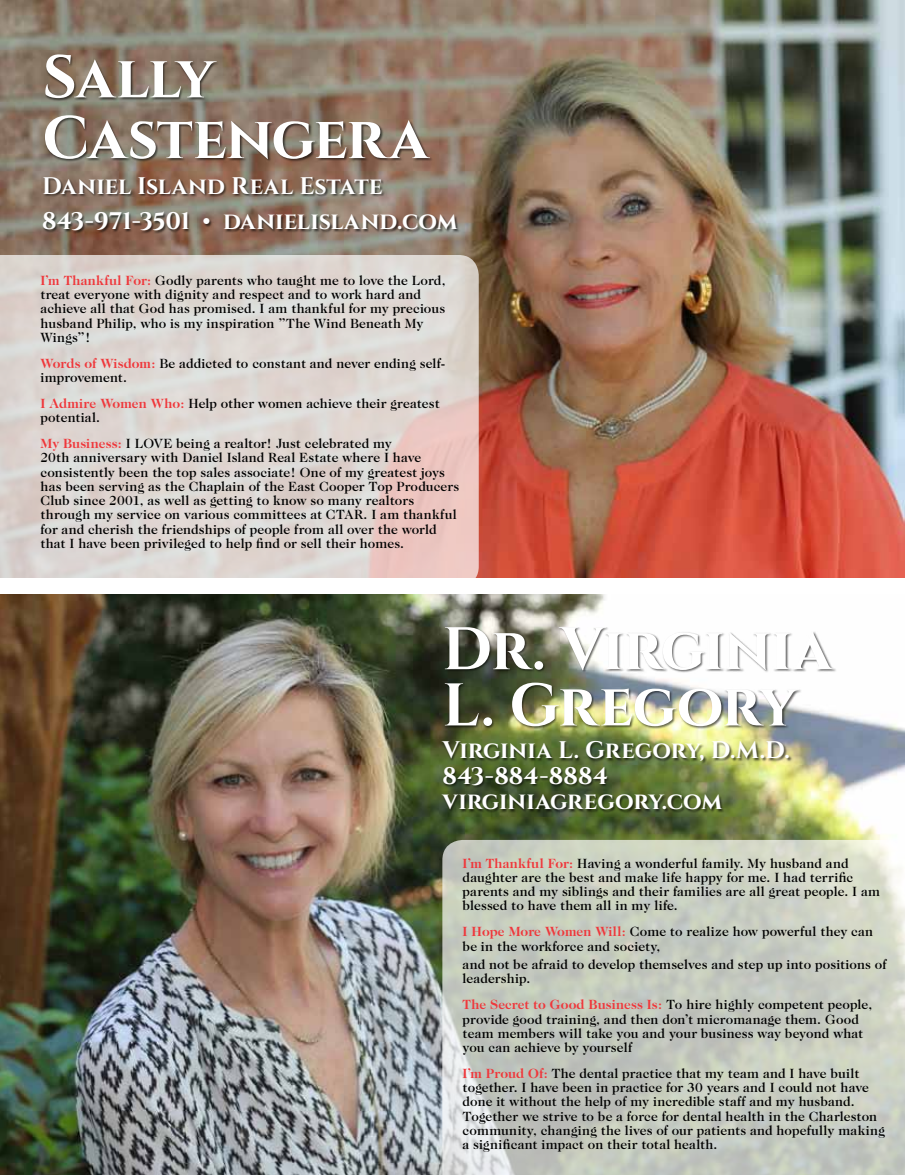
<style>
.page{position:relative;width:905px;height:1175px;background:#fff}
.page>*{position:absolute;margin:0;border:0;box-sizing:border-box;transform-origin:0 0}
.t1{font:700 60px/60.8px "Cinzel";letter-spacing:-.015em;color:#fff}
.t2{font:700 24px/25.5px "Cinzel";color:#fff}
.t3{font:500 13.5px/14.2px "Caslon Two Twenty Four";letter-spacing:.01em;color:#000}
.s1{font-weight:700;color:#ef373b}
</style>
<div class="page">
<img style="left:0;top:0;width:904px;height:578px">
<svg style="left:0;top:255px;width:478px;height:323px;fill:#ded6d1"></svg>
<div style="left:43px;top:54px;width:418px;height:180px;background:#000;opacity:.6"></div>
<img style="left:0;top:594px;width:904px;height:580px">
<svg style="left:442px;top:840px;width:462px;height:334px;fill:#c7cdc0"></svg>
<div style="left:441px;top:627px;width:396px;height:186px;background:#000;opacity:.6"></div>
<h1 class="t1" style="left:42px;top:49px;width:387px">Sally<br>Castengera</h1>
<h2 class="t2" style="left:42px;top:169px;width:416px;line-height:35.5px">Daniel Island Real Estate<br>843-971-3501 • danielisland.com</h2>
<p class="t3" style="left:40px;top:273px;width:406px"><span class="s1">I’m Thankful For:</span> Godly parents who taught me to love the Lord, treat everyone with dignity and respect and to work hard and achieve all that God has promised. I am thankful for my precious husband Philip, who is my inspiration―”The Wind Beneath My Wings”!</p>
<p class="t3" style="left:40px;top:356px;width:406px"><span class="s1">Words of Wisdom:</span> Be addicted to constant and never ending self&shy;improvement.</p>
<p class="t3" style="left:40px;top:396px;width:400px"><span class="s1">I Admire Women Who:</span> Help other women achieve their greatest potential.</p>
<p class="t3" style="left:40px;top:436px;width:420px"><span class="s1">My Business:</span> I LOVE being a realtor! Just celebrated my<br>20th anniversary with Daniel Island Real Estate where I have consistently been the top sales associate! One of my greatest joys has been serving as the Chaplain of the East Cooper Top Producers Club since 2001, as well as getting to know so many realtors through my service on various committees at CTAR. I am thankful for and cherish the friendships of people from all over the world that I have been privileged to help find or sell their homes.</p>
<h1 class="t1" style="left:442px;top:623px;width:391px;line-height:56.2px">Dr. Virginia<br>L. Gregory</h1>
<h2 class="t2" style="left:442px;top:738px;width:349px">Virginia L. Gregory, D.M.D.<br>843-884-8884 virginiagregory.com</h2>
<p class="t3" style="left:462px;top:855px;width:419px"><span class="s1">I’m Thankful For:</span> Having a wonderful family. My husband and daughter are the best and make life happy for me. I had terrific parents and my siblings and their families are all great people. I am blessed to have them all in my life.</p>
<p class="t3" style="left:462px;top:924px;width:412px"><span class="s1">I Hope More Women Will:</span> Come to realize how powerful they can be in the workforce and society,</p>
<p class="t3" style="left:462px;top:957px;width:425px">and not be afraid to develop themselves and step up into positions of leadership.</p>
<p class="t3" style="left:462px;top:997px;width:411px"><span class="s1">The Secret to Good Business Is:</span> To hire highly competent people, provide good training, and then don’t micromanage them. Good team members will take you and your business way beyond what you can achieve by yourself</p>
<p class="t3" style="left:462px;top:1066px;width:424px"><span class="s1">I’m Proud Of:</span> The dental practice that my team and I have built together. I have been in practice for 30 years and I could not have done it without the help of my incredible staff and my husband.<br>Together we strive to be a force for dental health in the Charleston community, changing the lives of our patients and hopefully making a significant impact on their total health.</p>
</div>
